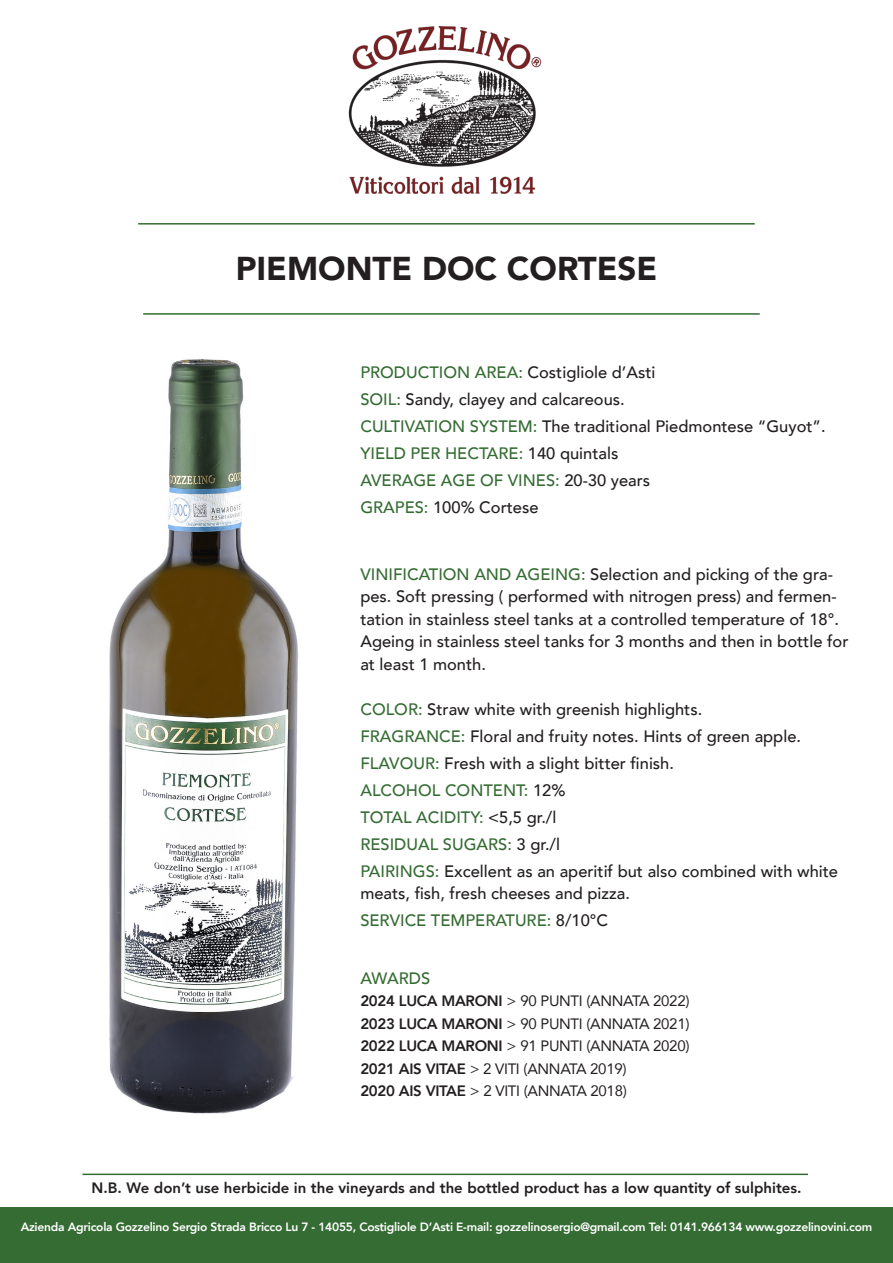
<style>
.page{position:relative;width:893px;height:1263px;background:#fff}
.page>*{position:absolute;margin:0;border:0;box-sizing:border-box;transform-origin:0 0}
.t1{font:900 33px "Avenir";color:#231f20}
.t2{font:500 16.5px/22.5px "Avenir";color:#231f20}
.t3{font:500 16.5px "Avenir";color:#356c33}
.t4{font:15px "Avenir";letter-spacing:-.02em;color:#231f20}
.t5{font:800 15px "Avenir";color:#231f20}
.t6{font:800 12px "Avenir";letter-spacing:-.02em;color:#fff}
.s1{color:#356c33}
.s2{color:#231f20}
.s3{font-weight:800}
.s4{font-style:inherit}
</style>
<div class="page">
<img style="left:348px;top:27px;width:194px;height:167px">
<div style="left:1px;top:1206px;width:892px;height:56px;background:#356c33"></div>
<hr style="left:138px;top:223px;width:617px;height:2px;background:#356c33">
<hr style="left:82px;top:1173px;width:726px;height:2px;background:#356c33">
<hr style="left:143px;top:313px;width:617px;height:2px;background:#356c33">
<img style="left:109px;top:359px;width:189px;height:755px">
<p class="t1" style="left:236px;top:240px;width:423px">PIEMONTE DOC CORTESE</p>
<p class="t2" style="left:360px;top:360px;width:297px"><span class="s1">PRODUCTION AREA:</span> Costigliole d’Asti</p>
<p class="t2" style="left:360px;top:387px;width:266px"><span class="s1">SOIL:</span> Sandy, clayey and calcareous.</p>
<p class="t2" style="left:360px;top:414px;width:467px"><span class="s1">CULTIVATION SYSTEM:</span> The traditional Piedmontese “Guyot”.</p>
<p class="t3" style="left:360px;top:439px;width:259px">YIELD PER HECTARE: <span class="s2">140 quintals</span></p>
<p class="t3" style="left:360px;top:466px;width:291px">AVERAGE AGE OF VINES: <span class="s2">20-30 years</span></p>
<p class="t2" style="left:360px;top:495px;width:180px"><span class="s1">GRAPES:</span> 100% Cortese</p>
<p class="t2" style="left:360px;top:562px;width:490px"><span class="s1">VINIFICATION AND AGEING:</span> Selection and picking of the gra&shy;pes. Soft pressing ( performed with nitrogen press) and fermen&shy;tation in stainless steel tanks at a controlled temperature of 18°.<br>Ageing in stainless steel tanks for 3 months and then in bottle for at least 1 month.</p>
<p class="t2" style="left:360px;top:697px;width:343px"><span class="s1">COLOR:</span> Straw white with greenish highlights.</p>
<p class="t2" style="left:360px;top:724px;width:442px"><span class="s1">FRAGRANCE:</span> Floral and fruity notes. Hints of green apple.</p>
<p class="t2" style="left:360px;top:751px;width:315px"><span class="s1">FLAVOUR:</span> Fresh with a slight bitter finish.</p>
<p class="t3" style="left:360px;top:776px;width:207px">ALCOHOL CONTENT: <span class="s2">12%</span></p>
<p class="t3" style="left:360px;top:803px;width:197px">TOTAL ACIDITY: <span class="s2">&lt;5,5 gr./l</span></p>
<p class="t3" style="left:360px;top:830px;width:201px">RESIDUAL SUGARS: <span class="s2">3 gr./l</span></p>
<p class="t2" style="left:360px;top:859px;width:479px"><span class="s1">PAIRINGS:</span> Excellent as an aperitif but also combined with white meats, fish, fresh cheeses and pizza.</p>
<p class="t3" style="left:360px;top:906px;width:249px">SERVICE TEMPERATURE: <span class="s2">8/10°C</span></p>
<p class="t3" style="left:360px;top:964px;width:71px">AWARDS</p>
<p class="t4" style="left:360px;top:989px;width:331px"><span class="s3">2024 LUCA MARONI</span> <span class="s4">&gt;</span> 90 PUNTI (ANNATA 2022)</p>
<p class="t4" style="left:360px;top:1012px;width:331px"><span class="s3">2023 LUCA MARONI</span> <span class="s4">&gt;</span> 90 PUNTI (ANNATA 2021)</p>
<p class="t4" style="left:360px;top:1034px;width:331px"><span class="s3">2022 LUCA MARONI</span> <span class="s4">&gt;</span> 91 PUNTI (ANNATA 2020)</p>
<p class="t4" style="left:360px;top:1057px;width:268px"><span class="s3">2021 AIS VITAE</span> <span class="s4">&gt;</span> 2 VITI (ANNATA 2019)</p>
<p class="t4" style="left:360px;top:1079px;width:268px"><span class="s3">2020 AIS VITAE</span> <span class="s4">&gt;</span> 2 VITI (ANNATA 2018)</p>
<p class="t5" style="left:91px;top:1176px;width:712px">N.B. We don’t use herbicide in the vineyards and the bottled product has a low quantity of sulphites.</p>
<p class="t6" style="left:21px;top:1218px;width:853px">Azienda Agricola Gozzelino Sergio Strada Bricco Lu 7 - 14055, Costigliole D’Asti E-mail: gozzelinosergio@gmail.com Tel: 0141.966134 www.gozzelinovini.com</p>
</div>
